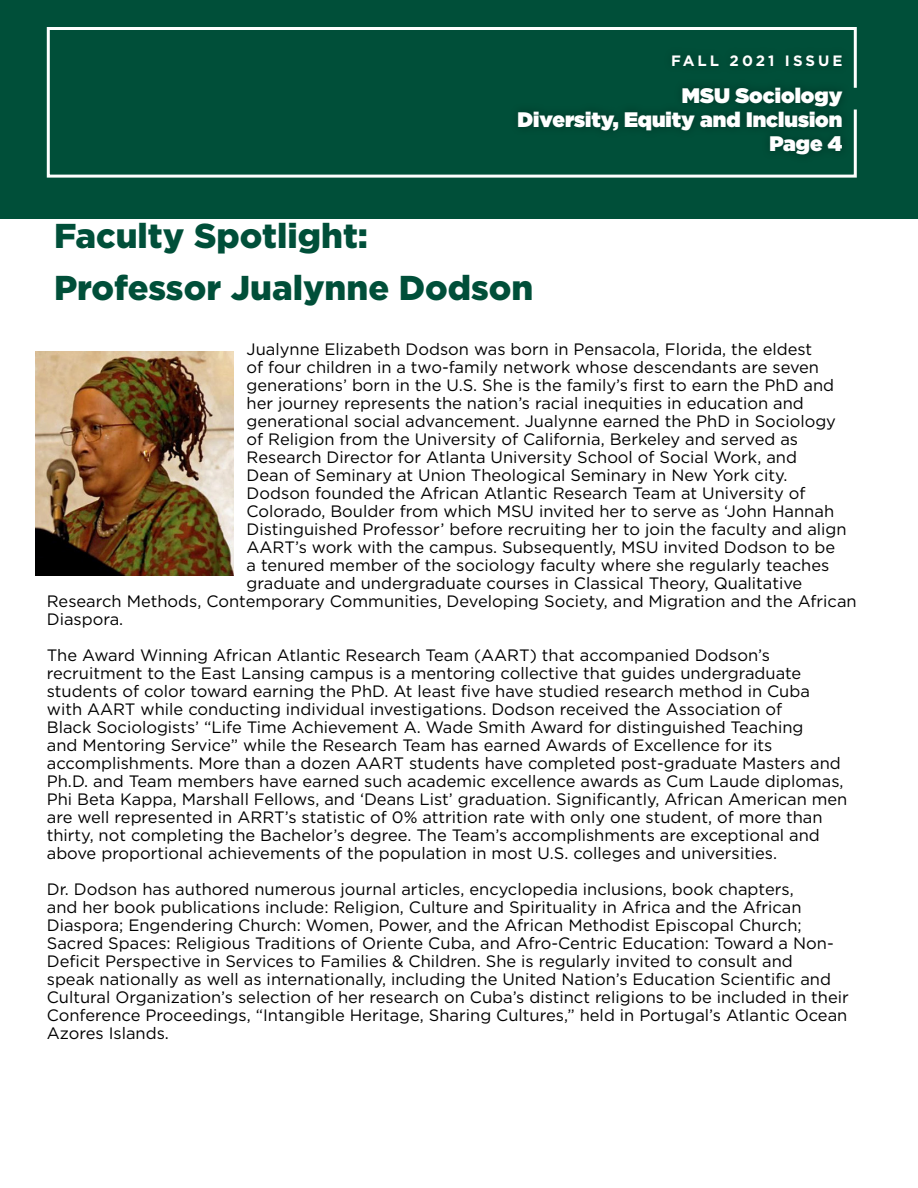
<style>
.page{position:relative;width:918px;height:1188px;background:#fff}
.page>*{position:absolute;margin:0;border:0;box-sizing:border-box;transform-origin:0 0}
.t1{font:900 34.5px/52.5px "Gotham";color:#004f39}
.t2{font:900 21px/24px "Gotham";color:#fff;text-align:right}
.t3{font:16.5px/18px "Gotham";color:#000}
.t4{font:700 15px "Gotham";letter-spacing:.2em;color:#fff}
</style>
<div class="page">
<div style="left:0;top:0;width:918px;height:219px;background:#004f39"></div>
<svg style="left:46px;top:27px;width:811px;height:151px"></svg>
<img style="left:36px;top:351px;width:197px;height:225px">
<p class="t4" style="left:671px;top:51px;width:173px">FALL 2021 ISSUE</p>
<p class="t2" style="left:518px;top:83px;width:326px">MSU Sociology<br>Diversity, Equity and Inclusion<br>Page 4</p>
<h1 class="t1" style="left:54px;top:209px;width:481px">Faculty Spotlight:<br>Professor Jualynne Dodson</h1>
<p class="t3" style="left:247px;top:340px;width:567px">Jualynne Elizabeth Dodson was born in Pensacola, Florida, the eldest</p>
<p class="t3" style="left:247px;top:358px;width:574px">of four children in a two-family network whose descendants are seven</p>
<p class="t3" style="left:247px;top:376px;width:589px">generations’ born in the U.S. She is the family’s first to earn the PhD and</p>
<p class="t3" style="left:247px;top:394px;width:559px">her journey represents the nation’s racial inequities in education and</p>
<p class="t3" style="left:247px;top:412px;width:591px">generational social advancement. Jualynne earned the PhD in Sociology</p>
<p class="t3" style="left:247px;top:430px;width:553px">of Religion from the University of California, Berkeley and served as</p>
<p class="t3" style="left:247px;top:448px;width:552px">Research Director for Atlanta University School of Social Work, and</p>
<p class="t3" style="left:247px;top:466px;width:542px">Dean of Seminary at Union Theological Seminary in New York city.</p>
<p class="t3" style="left:247px;top:484px;width:560px">Dodson founded the African Atlantic Research Team at University of</p>
<p class="t3" style="left:247px;top:502px;width:589px">Colorado, Boulder from which MSU invited her to serve as ‘John Hannah</p>
<p class="t3" style="left:247px;top:520px;width:602px">Distinguished Professor’ before recruiting her to join the faculty and align</p>
<p class="t3" style="left:247px;top:538px;width:590px">AART’s work with the campus. Subsequently, MSU invited Dodson to be</p>
<p class="t3" style="left:247px;top:556px;width:584px">a tenured member of the sociology faculty where she regularly teaches</p>
<p class="t3" style="left:247px;top:574px;width:557px">graduate and undergraduate courses in Classical Theory, Qualitative</p>
<p class="t3" style="left:47px;top:592px;width:811px">Research Methods, Contemporary Communities, Developing Society, and Migration and the African</p>
<p class="t3" style="left:47px;top:610px;width:78px">Diaspora.</p>
<p class="t3" style="left:47px;top:646px;width:802px">The Award Winning African Atlantic Research Team (AART) that accompanied Dodson’s recruitment to the East Lansing campus is a mentoring collective that guides undergraduate students of color toward earning the PhD. At least five have studied research method in Cuba with AART while conducting individual investigations. Dodson received the Association of<br>Black Sociologists’ “Life Time Achievement A. Wade Smith Award for distinguished Teaching<br>and Mentoring Service” while the Research Team has earned Awards of Excellence for its accomplishments. More than a dozen AART students have completed post-graduate Masters and Ph.D. and Team members have earned such academic excellence awards as Cum Laude diplomas, Phi Beta Kappa, Marshall Fellows, and ‘Deans List’ graduation. Significantly, African American men are well represented in ARRT’s statistic of 0% attrition rate with only one student, of more than thirty, not completing the Bachelor’s degree. The Team’s accomplishments are exceptional and above proportional achievements of the population in most U.S. colleges and universities.</p>
<p class="t3" style="left:47px;top:880px;width:804px">Dr. Dodson has authored numerous journal articles, encyclopedia inclusions, book chapters,<br>and her book publications include: Religion, Culture and Spirituality in Africa and the African Diaspora; Engendering Church: Women, Power, and the African Methodist Episcopal Church; Sacred Spaces: Religious Traditions of Oriente Cuba, and Afro-Centric Education: Toward a Non-Deficit Perspective in Services to Families &amp; Children. She is regularly invited to consult and<br>speak nationally as well as internationally, including the United Nation’s Education Scientific and Cultural Organization’s selection of her research on Cuba’s distinct religions to be included in their Conference Proceedings, “Intangible Heritage, Sharing Cultures,” held in Portugal’s Atlantic Ocean Azores Islands.</p>
</div>
